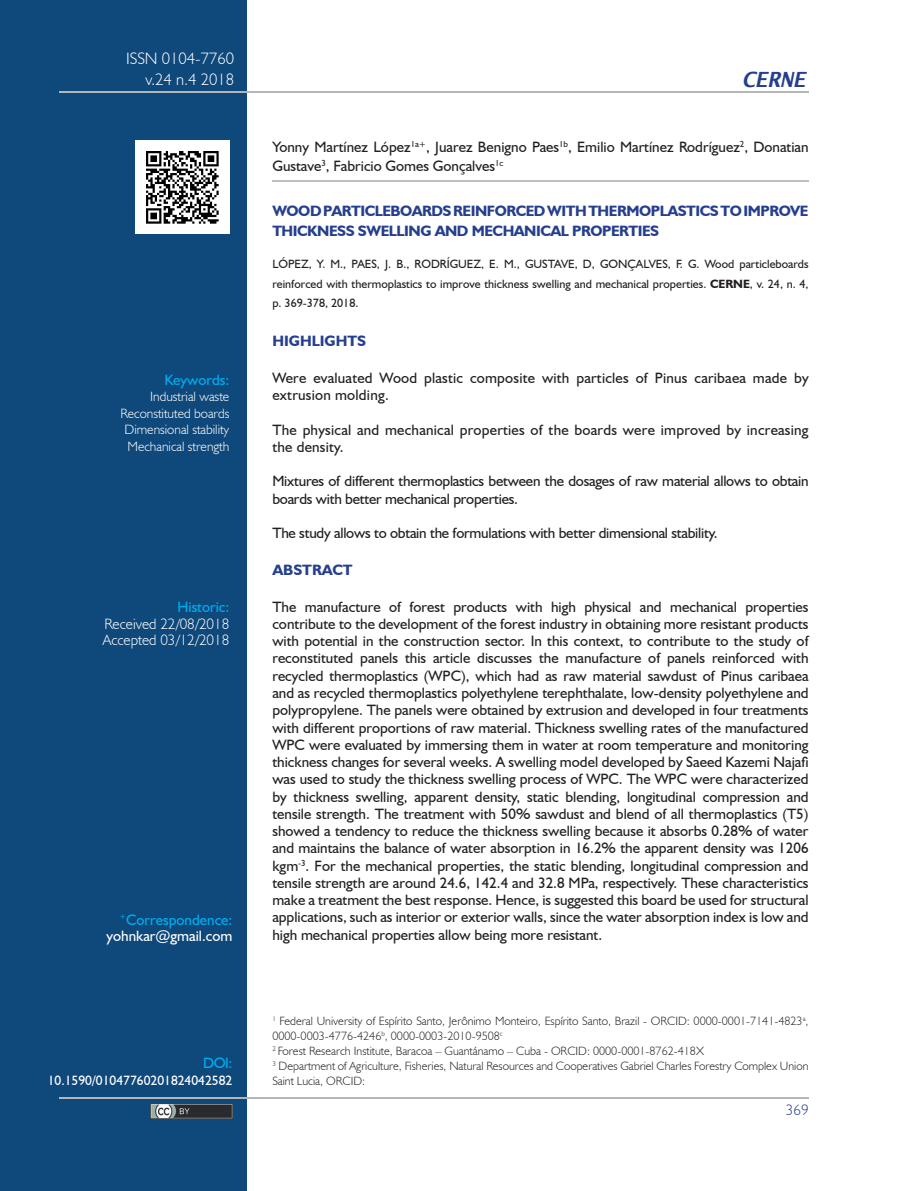
<style>
.page{position:relative;width:915px;height:1191px;background:#fff}
.page>*{position:absolute;margin:0;border:0;box-sizing:border-box;transform-origin:0 0}
.t1{font:italic 700 21px "Lucida Sans Typewriter";color:#253f8e}
.t2{font:300 16.5px "Humanist 521 BT";color:#fff}
.t3{font:15px/17.2px "Humanist 521 BT";color:#231f20}
.t4{font:700 15px/19.5px "Humanist 521 BT";letter-spacing:-.03em;color:#253f8e}
.t5{font:300 15px/16.5px "Humanist 521 BT";color:#fff}
.t6{font:15px/16.5px "Humanist 521 BT";color:#fff;text-align:right}
.t7{font:15px "Humanist 521 BT";color:#00aeef}
.t8{font:700 15px "Humanist 521 BT";color:#253f8e}
.t9{font:300 15px "Humanist 521 BT";color:#253f8e}
.t10{font:300 13.5px/16.5px "Humanist 521 BT";color:#fff;text-align:right}
.t11{font:13.5px "Humanist 521 BT";color:#fff}
.t12{font:300 12px/15px "Humanist 521 BT";color:#231f20}
.t13{font:12px/19.5px "Humanist 521 BT";color:#231f20;text-align:justify}
.s1{color:#00aeef}
.s2{font-weight:700}
</style>
<div class="page">
<div style="left:0;top:0;width:247px;height:1191px;background:#0f487a"></div>
<hr style="left:60px;top:92px;width:748px;height:1px;background:#b1b6b8">
<hr style="left:60px;top:1096px;width:748px;height:2px;background:#b1b6b8">
<hr style="left:272px;top:180px;width:536px;height:1px;background:#bcbdc0">
<img style="left:136px;top:140px;width:93px;height:94px">
<img style="left:150px;top:1104px;width:82px;height:14px">
<p class="t2" style="left:126px;top:48px;width:109px">ISSN 0104-7760</p>
<p class="t2" style="left:145px;top:69px;width:90px">v.24 n.4 2018</p>
<p class="t7" style="left:164px;top:370px;width:66px">Keywords:</p>
<p class="t10" style="left:120px;top:388px;width:110px">Industrial waste<br>Reconstituted boards<br>Dimensional stability<br>Mechanical strength</p>
<p class="t7" style="left:177px;top:598px;width:53px">Historic:</p>
<p class="t5" style="left:103px;top:615px;width:128px">Received 22/08/2018<br>Accepted 03/12/2018</p>
<p class="t6" style="left:106px;top:910px;width:127px"><sup>+</sup><span class="s1">Correspondence: </span>yohnkar@gmail.com</p>
<p class="t7" style="left:203px;top:1053px;width:31px">DOI:</p>
<p class="t11" style="left:48px;top:1071px;width:186px">10.1590/01047760201824042582</p>
<h1 class="t1" style="left:742px;top:67px;width:65px">CERNE</h1>
<p class="t3" style="left:272px;top:137px;width:537px;line-height:19.5px">Yonny Martínez López<sup>1a+</sup>, Juarez Benigno Paes<sup>1b</sup>, Emilio Martínez Rodríguez<sup>2</sup>, Donatian<br>Gustave<sup>3</sup>, Fabricio Gomes Gonçalves<sup>1c</sup></p>
<p class="t4" style="left:272px;top:201px;width:537px">WOOD PARTICLEBOARDS REINFORCED WITH THERMOPLASTICS TO IMPROVE<br>THICKNESS SWELLING AND MECHANICAL PROPERTIES</p>
<p class="t13" style="left:272px;top:254px;width:537px">LÓPEZ, Y. M., PAES, J. B., RODRÍGUEZ, E. M., GUSTAVE, D, GONÇALVES, F. G. Wood particleboards reinforced with thermoplastics to improve thickness swelling and mechanical properties. <span class="s2">CERNE</span>, v. 24, n. 4, p. 369-378, 2018.</p>
<p class="t8" style="left:272px;top:332px;width:95px">HIGHLIGHTS</p>
<p class="t3" style="left:272px;top:369px;width:537px">Were evaluated Wood plastic composite with particles of Pinus caribaea made by extrusion molding.</p>
<p class="t3" style="left:272px;top:420px;width:537px">The physical and mechanical properties of the boards were improved by increasing the density.</p>
<p class="t3" style="left:272px;top:472px;width:537px">Mixtures of different thermoplastics between the dosages of raw material allows to obtain boards with better mechanical properties.</p>
<p class="t3" style="left:272px;top:524px;width:446px">The study allows to obtain the formulations with better dimensional stability.</p>
<p class="t8" style="left:272px;top:560px;width:82px">ABSTRACT</p>
<p class="t3" style="left:272px;top:597px;width:537px;text-align:justify">The manufacture of forest products with high physical and mechanical properties contribute to the development of the forest industry in obtaining more resistant products with potential in the construction sector. In this context, to contribute to the study of reconstituted panels this article discusses the manufacture of panels reinforced with recycled thermoplastics (WPC), which had as raw material sawdust of Pinus caribaea and as recycled thermoplastics polyethylene terephthalate, low-density polyethylene and polypropylene. The panels were obtained by extrusion and developed in four treatments with different proportions of raw material. Thickness swelling rates of the manufactured WPC were evaluated by immersing them in water at room temperature and monitoring thickness changes for several weeks. A swelling model developed by Saeed Kazemi Najafi was used to study the thickness swelling process of WPC. The WPC were characterized by thickness swelling, apparent density, static blending, longitudinal compression and tensile strength. The treatment with 50% sawdust and blend of all thermoplastics (T5) showed a tendency to reduce the thickness swelling because it absorbs 0.28% of water and maintains the balance of water absorption in 16.2% the apparent density was 1206 kgm<sup>-3</sup>. For the mechanical properties, the static blending, longitudinal compression and tensile strength are around 24.6, 142.4 and 32.8 MPa, respectively. These characteristics make a treatment the best response. Hence, is suggested this board be used for structural applications, such as interior or exterior walls, since the water absorption index is low and high mechanical properties allow being more resistant.</p>
<p class="t12" style="left:272px;top:1012px;width:537px"><sup>1</sup> Federal University of Espírito Santo, Jerônimo Monteiro, Espírito Santo, Brazil - ORCID: 0000-0001-7141-4823<sup>a</sup>, 0000-0003-4776-4246<sup>b</sup>, 0000-0003-2010-9508<sup>c<br>2</sup> Forest Research Institute, Baracoa – Guantánamo – Cuba - ORCID: 0000-0001-8762-418X<br><sup>3</sup> Department of Agriculture, Fisheries, Natural Resources and Cooperatives Gabriel Charles Forestry Complex Union Saint Lucia, ORCID:</p>
<p class="t9" style="left:785px;top:1101px;width:24px">369</p>
</div>
